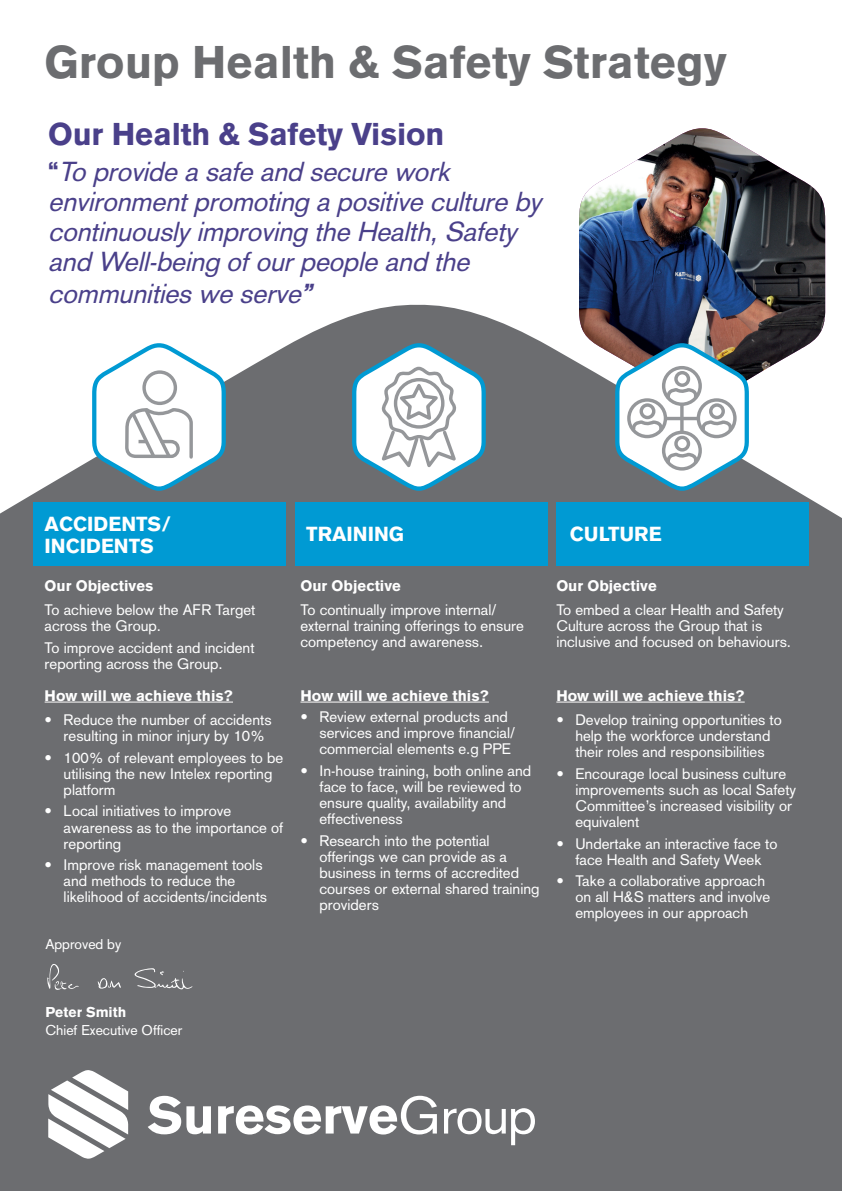
<style>
.page{position:relative;width:842px;height:1191px;background:#fff}
.page>*{position:absolute;margin:0;border:0;box-sizing:border-box;transform-origin:0 0}
.t1{font:900 45px "Akzidenz Grotesk";color:#6c6d70}
.t2{font:900 31px "Akzidenz Grotesk";letter-spacing:-.005em;color:#4a408a}
.t3{font:italic 27px/30.5px "Akzidenz Grotesk";color:#4a408a}
.t4{font:900 20px/22px "Akzidenz Grotesk";color:#fff}
.t5{font:15px/16px "Akzidenz Grotesk";color:#fff}
.t6{font:900 15px "Akzidenz Grotesk";color:#fff}
.t7{font:14px "Akzidenz Grotesk";color:#fff}
.t8{font:900 14px "Akzidenz Grotesk";color:#fff}
.s1{font-weight:700;font-style:normal}
.s2{font-weight:700}
</style>
<div class="page">
<div style="left:0;top:304px;width:842px;height:887px;background:#6c6d70"></div>
<div style="left:33px;top:502px;width:253px;height:64px;background:#009ad3"></div>
<div style="left:295px;top:502px;width:253px;height:64px;background:#009ad3"></div>
<div style="left:556px;top:502px;width:253px;height:64px;background:#009ad3"></div>
<svg style="left:148px;top:1095px;width:63px;height:39px"></svg>
<svg style="left:218px;top:1095px;width:219px;height:39px"></svg>
<svg style="left:444px;top:1108px;width:91px;height:37px"></svg>
<svg style="left:48px;top:1070px;width:80px;height:88px"></svg>
<hr style="left:45px;top:701px;width:188px;height:1px;background:#fff">
<hr style="left:300px;top:701px;width:189px;height:1px;background:#fff">
<hr style="left:556px;top:701px;width:189px;height:1px;background:#fff">
<img style="left:579px;top:128px;width:246px;height:273px">
<svg style="left:90px;top:340px;width:138px;height:152px"></svg>
<div style="left:142px;top:370px;width:35px;height:35px;border:3px solid #95979a;border-radius:50%"></div>
<svg style="left:350px;top:340px;width:138px;height:152px"></svg>
<svg style="left:613px;top:340px;width:138px;height:152px"></svg>
<div style="left:709px;top:403px;width:16px;height:16px;border:3px solid #95979a;border-radius:50%"></div>
<svg style="left:680px;top:405px;width:4px;height:27px"></svg>
<hr style="left:666px;top:417px;width:31px;height:3px;background:#95979a">
<svg style="left:47px;top:963px;width:32px;height:28px"></svg>
<svg style="left:98px;top:978px;width:23px;height:10px"></svg>
<svg style="left:134px;top:968px;width:59px;height:21px"></svg>
<h1 class="t1" style="left:45px;top:35px;width:683px">Group Health &amp; Safety Strategy</h1>
<h2 class="t2" style="left:48px;top:115px;width:398px">Our Health &amp; Safety Vision</h2>
<h3 class="t3" style="left:48px;top:156px;width:502px"><span class="s1">“</span> To provide asafe and secure work environmentpromoting apositive culture by continuouslyimproving the Health,Safety and Well-being ofourpeople and the communitieswe serve<span class="s2">”</span></h3>
<h3 class="t4" style="left:45px;top:513px;width:128px">ACCIDENTS/<br>INCIDENTS</h3>
<h3 class="t4" style="left:306px;top:522px;width:99px">TRAINING</h3>
<h3 class="t4" style="left:570px;top:522px;width:93px">CULTURE</h3>
<p class="t6" style="left:45px;top:576px;width:110px">Our Objectives</p>
<p class="t5" style="left:45px;top:602px;width:212px">To achieve below the AFR Target across the Group.</p>
<p class="t5" style="left:45px;top:639px;width:211px">To improve accident and incident reporting across the Group.</p>
<p class="t6" style="left:45px;top:686px;width:190px">How will we achieve this?</p>
<p class="t5" style="left:64px;top:712px;width:209px;text-indent:-19px">• Reduce the number of accidents resulting in minor injury by 10%</p>
<p class="t5" style="left:64px;top:749px;width:221px;text-indent:-19px">• 100% of relevant employees to be utilising the new Intelex reporting platform</p>
<p class="t5" style="left:64px;top:803px;width:221px;text-indent:-19px">• Local initiatives to improve awareness as to the importance of reporting</p>
<p class="t5" style="left:64px;top:857px;width:205px;text-indent:-19px">• Improve risk management tools and methods to reduce the likelihood of accidents/incidents</p>
<p class="t7" style="left:45px;top:936px;width:77px">Approved by</p>
<p class="t6" style="left:300px;top:576px;width:102px">Our Objective</p>
<p class="t5" style="left:300px;top:602px;width:225px">To continually improve internal/ external training offerings to ensure competency and awareness.</p>
<p class="t6" style="left:300px;top:686px;width:190px">How will we achieve this?</p>
<p class="t5" style="left:319px;top:709px;width:197px;text-indent:-19px">• Review external products and services and improve financial/ commercial elements e.g PPE</p>
<p class="t5" style="left:319px;top:762px;width:213px;text-indent:-19px">• In-house training, both online and face to face, will be reviewed to ensure quality, availability and effectiveness</p>
<p class="t5" style="left:319px;top:832px;width:222px;text-indent:-19px">• Research into the potential offerings we can provide as a business in terms of accredited courses or external shared training providers</p>
<p class="t6" style="left:556px;top:576px;width:102px">Our Objective</p>
<p class="t5" style="left:556px;top:602px;width:236px">To embed a clear Health and Safety<br>Culture across the Group that is inclusive and focused on behaviours.</p>
<p class="t6" style="left:556px;top:686px;width:190px">How will we achieve this?</p>
<p class="t5" style="left:556px;top:712px;width:227px;text-align:center">• Develop training opportunities to help the workforce understand their roles and responsibilities</p>
<p class="t5" style="left:575px;top:765px;width:222px;text-indent:-19px">• Encourage local business culture improvements such as local Safety<br>Committee’s increased visibility or equivalent</p>
<p class="t5" style="left:556px;top:835px;width:223px;text-align:center">• Undertake an interactive face to face Health and Safety Week</p>
<p class="t5" style="left:575px;top:873px;width:197px;text-indent:-19px">• Take a collaborative approach on all H&amp;S matters and involve employees in our approach</p>
<p class="t8" style="left:45px;top:1003px;width:82px">Peter Smith</p>
<p class="t7" style="left:45px;top:1021px;width:139px">Chief Executive Officer</p>
</div>
